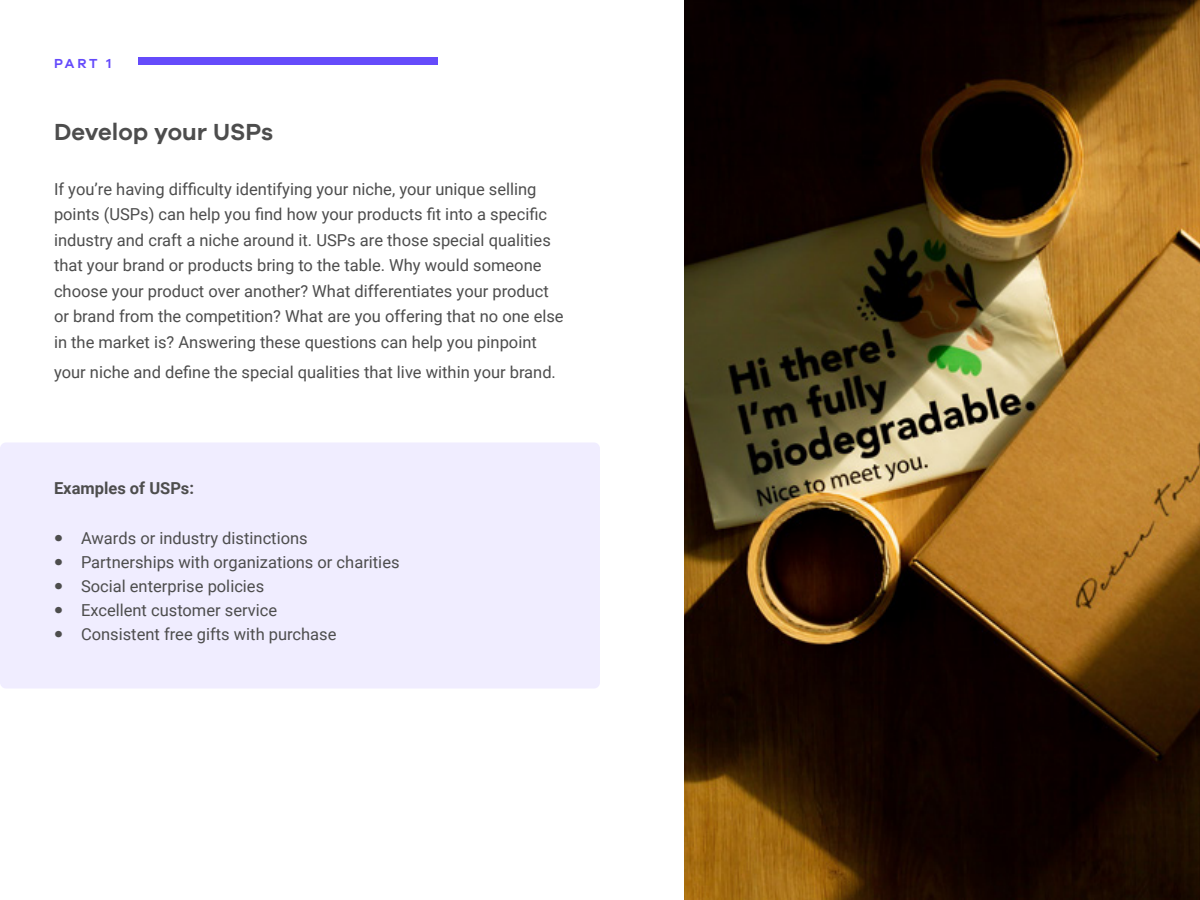
<style>
.page{position:relative;width:1200px;height:900px;background:#fff}
.page>*{position:absolute;margin:0;border:0;box-sizing:border-box;transform-origin:0 0}
.t1{font:600 24px "Galano Grotesque";color:#4d4d4d}
.t2{font:16.5px/25.5px "Roboto";color:#4d4d4d}
.t3{font:700 16.5px "Roboto";color:#4d4d4d}
.t4{font:600 13.5px "Galano Grotesque";color:#654bfb}
.s1{font-family:"Galano Grotesque";font-size:22.5px}
</style>
<div class="page">
<div style="left:138px;top:58px;width:300px;height:7px;background:#654bfb"></div>
<div style="left:0;top:442px;width:600px;height:247px;background:#f0edff;border-radius:6px"></div>
<img style="left:684px;top:0;width:516px;height:900px">
<p class="t4" style="left:54px;top:55px;width:59px">PART 1</p>
<h1 class="t1" style="left:54px;top:117px;width:221px">Develop your USPs</h1>
<p class="t2" style="left:54px;top:176px;width:511px">If you’re having difficulty identifying your niche, your unique selling points (USPs) can help you find how your products fit into a specific industry and craft a niche around it. USPs are those special qualities that your brand or products bring to the table. Why would someone choose your product over another? What differentiates your product or brand from the competition? What are you offering that no one else in the market is? Answering these questions can help you pinpoint</p>
<p class="t2" style="left:54px;top:359px;width:503px">your niche and define the special qualities that live within your brand.</p>
<p class="t3" style="left:54px;top:477px;width:142px">Examples of USPs:</p>
<p class="t2" style="left:54px;top:525px;width:255px"><span class="s1">•</span> Awards or industry distinctions</p>
<p class="t2" style="left:54px;top:549px;width:347px"><span class="s1">•</span> Partnerships with organizations or charities</p>
<p class="t2" style="left:54px;top:573px;width:212px"><span class="s1">•</span> Social enterprise policies</p>
<p class="t2" style="left:54px;top:597px;width:225px"><span class="s1">•</span> Excellent customer service</p>
<p class="t2" style="left:54px;top:621px;width:284px"><span class="s1">•</span> Consistent free gifts with purchase</p>
</div>
